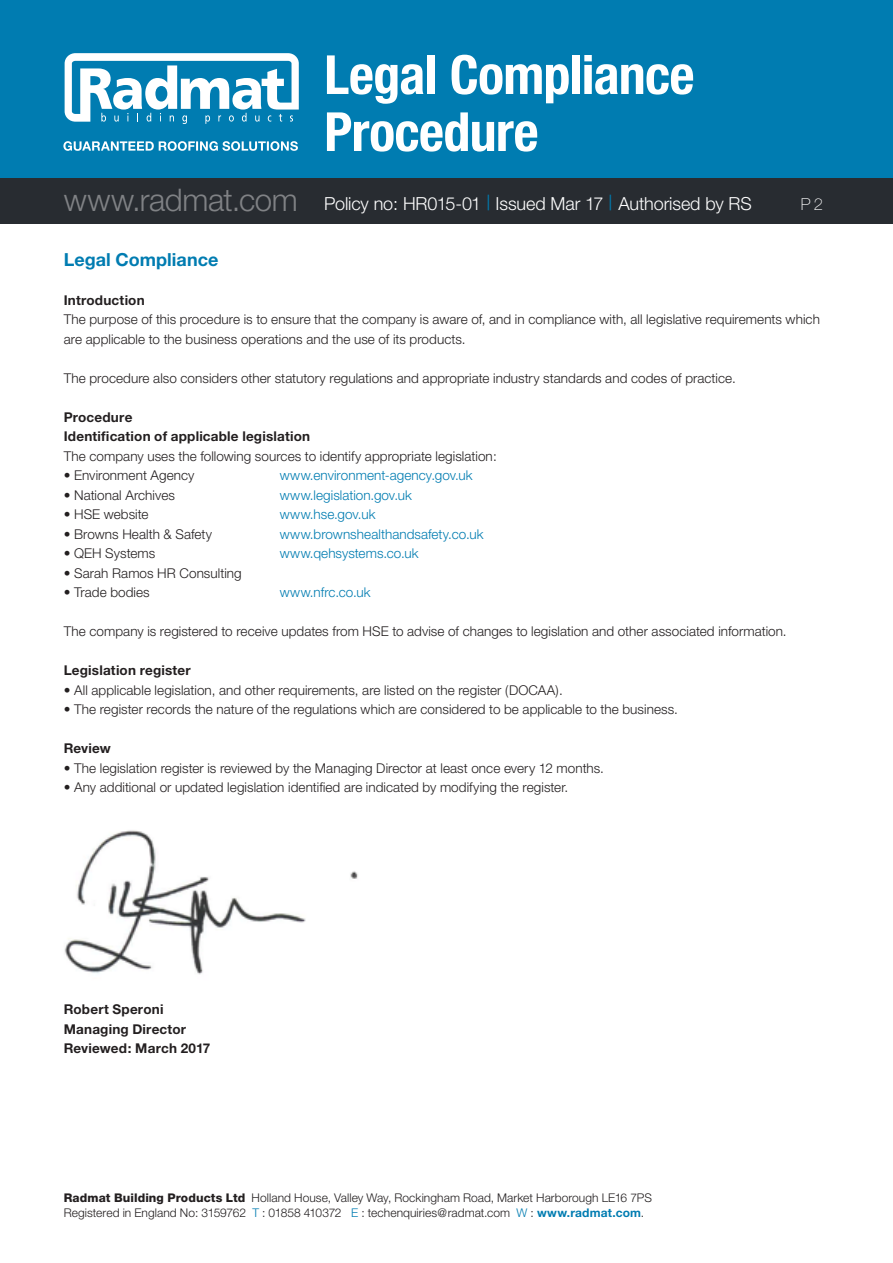
<style>
.page{position:relative;width:893px;height:1263px;background:#fff}
.page>*{position:absolute;margin:0;border:0;box-sizing:border-box;transform-origin:0 0}
.t1{font:700 condensed 54px/57px "Helvetica Neue";letter-spacing:-.015em;color:#fff}
.t2{font:300 31.2px "Helvetica Neue";letter-spacing:-.01em;color:#808285}
.t3{font:300 18px "Helvetica Neue";letter-spacing:-.01em;color:#fff}
.t4{font:700 18px "Helvetica Neue";color:#007cb1}
.t5{font:100 16.5px "Helvetica Neue";color:#fff}
.t6{font:300 13.5px/19.5px "Helvetica Neue";letter-spacing:.005em;color:#231f20}
.t7{font:700 13.5px "Helvetica Neue";letter-spacing:.015em;color:#231f20}
.t8{font:300 13.5px "Helvetica Neue";letter-spacing:.005em;color:#007cb1}
.t9{font:300 12px/14.4px "Helvetica Neue";letter-spacing:.005em;color:#231f20}
.s1{font-size:21px;color:#007cb1}
.s2{font-weight:800}
.s3{color:#007cb1}
.s4{font-weight:700;color:#007cb1}
</style>
<div class="page">
<div style="left:0;top:0;width:893px;height:178px;background:#007cb1"></div>
<div style="left:0;top:179px;width:893px;height:45px;background:#282c31"></div>
<svg style="left:65px;top:53px;width:234px;height:71px"></svg>
<svg style="left:63px;top:141px;width:235px;height:10px"></svg>
<img style="left:64px;top:830px;width:294px;height:145px">
<h2 class="t2" style="left:64px;top:181px;width:236px">www.radmat.com</h2>
<h1 class="t1" style="left:324px;top:43px;width:372px">Legal Compliance<br>Procedure</h1>
<p class="t3" style="left:324px;top:193px;width:429px">Policy no: HR015-01 <span class="s1">|</span> Issued Mar 17 <span class="s1">|</span> Authorised by RS</p>
<p class="t5" style="left:801px;top:195px;width:24px">P 2</p>
<p class="t4" style="left:64px;top:248px;width:156px">Legal Compliance</p>
<p class="t7" style="left:64px;top:291px;width:82px">Introduction</p>
<p class="t6" style="left:64px;top:309px;width:758px">The purpose of this procedure is to ensure that the company is aware of, and in compliance with, all legislative requirements which are applicable to the business operations and the use of its products.</p>
<p class="t6" style="left:64px;top:368px;width:673px">The procedure also considers other statutory regulations and appropriate industry standards and codes of practice.</p>
<p class="t7" style="left:64px;top:408px;width:70px">Procedure</p>
<p class="t7" style="left:64px;top:428px;width:248px">Identification of applicable legislation</p>
<p class="t6" style="left:64px;top:446px;width:435px">The company uses the following sources to identify appropriate legislation:</p>
<p class="t6" style="left:64px;top:465px;width:132px">• Environment Agency</p>
<p class="t8" style="left:280px;top:467px;width:194px">www.environment-agency.gov.uk</p>
<p class="t6" style="left:64px;top:485px;width:113px">• National Archives</p>
<p class="t8" style="left:280px;top:487px;width:134px">www.legislation.gov.uk</p>
<p class="t6" style="left:64px;top:504px;width:86px">• HSE website</p>
<p class="t8" style="left:280px;top:506px;width:97px">www.hse.gov.uk</p>
<p class="t6" style="left:64px;top:524px;width:150px">• Browns Health &amp; Safety</p>
<p class="t8" style="left:280px;top:526px;width:205px">www.brownshealthandsafety.co.uk</p>
<p class="t6" style="left:64px;top:543px;width:93px">• QEH Systems</p>
<p class="t8" style="left:280px;top:545px;width:140px">www.qehsystems.co.uk</p>
<p class="t6" style="left:64px;top:563px;width:179px">• Sarah Ramos HR Consulting</p>
<p class="t6" style="left:64px;top:582px;width:88px">• Trade bodies</p>
<p class="t8" style="left:280px;top:584px;width:92px">www.nfrc.co.uk</p>
<p class="t6" style="left:64px;top:621px;width:724px">The company is registered to receive updates from HSE to advise of changes to legislation and other associated information.</p>
<p class="t7" style="left:64px;top:662px;width:128px">Legislation register</p>
<p class="t6" style="left:64px;top:680px;width:500px">• All applicable legislation, and other requirements, are listed on the register (DOCAA).</p>
<p class="t6" style="left:64px;top:699px;width:616px">• The register records the nature of the regulations which are considered to be applicable to the business.</p>
<p class="t7" style="left:64px;top:740px;width:49px">Review</p>
<p class="t6" style="left:64px;top:758px;width:542px">• The legislation register is reviewed by the Managing Director at least once every 12 months.</p>
<p class="t6" style="left:64px;top:777px;width:506px">• Any additional or updated legislation identified are indicated by modifying the register.</p>
<p class="t7" style="left:64px;top:1001px;width:101px">Robert Speroni</p>
<p class="t7" style="left:64px;top:1020px;width:124px">Managing Director</p>
<p class="t7" style="left:64px;top:1040px;width:148px">Reviewed: March 2017</p>
<p class="t9" style="left:64px;top:1190px;width:590px"><span class="s2">Radmat Building Products Ltd</span> Holland House, Valley Way, Rockingham Road, Market Harborough LE16 7PS<br>Registered in England No: 3159762 <span class="s3">T</span> : 01858 410372 <span class="s3">E</span> : techenquiries@radmat.com <span class="s3">W</span> : <span class="s4">www.radmat.com</span>.</p>
</div>
